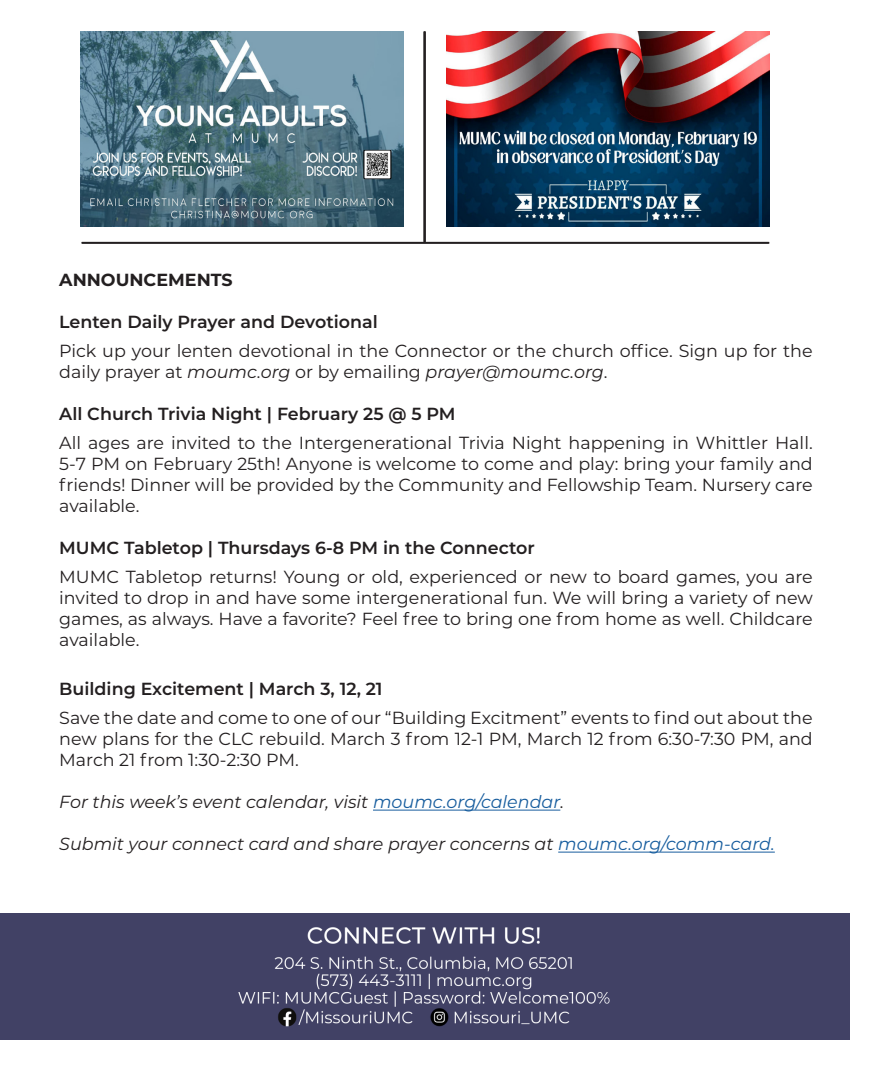
<style>
.page{position:relative;width:882px;height:1071px;background:#fff}
.page>*{position:absolute;margin:0;border:0;box-sizing:border-box;transform-origin:0 0}
.t1{font:17.5px/21px "Montserrat";color:#231f20;text-align:justify}
.t2{font:600 17.5px "Montserrat";color:#231f20}
.t3{font:italic 17.5px "Montserrat";color:#231f20}
.t4{font:700 17.5px "Montserrat";color:#231f20}
.s1{font-style:italic}
.s2{color:#175d9e}
</style>
<div class="page">
<img style="left:0;top:914px;width:850px;height:125px">
<hr style="left:81px;top:242px;width:688px;height:2px;background:#231f20">
<hr style="left:423px;top:32px;width:2px;height:210px;background:#231f20">
<img style="left:81px;top:32px;width:322px;height:195px">
<hr style="left:424px;top:32px;width:2px;height:210px;background:#231f20">
<img style="left:447px;top:32px;width:322px;height:195px">
<hr style="left:373px;top:810px;width:187px;height:1px;background:#175d9e">
<hr style="left:558px;top:852px;width:217px;height:1px;background:#175d9e">
<p class="t4" style="left:59px;top:267px;width:175px">ANNOUNCEMENTS</p>
<p class="t2" style="left:59px;top:309px;width:320px">Lenten Daily Prayer and Devotional</p>
<p class="t1" style="left:59px;top:340px;width:755px">Pick up your lenten devotional in the Connector or the church office. Sign up for the daily prayer at <span class="s1">moumc.org</span> or by emailing <span class="s1">prayer@moumc.org</span>.</p>
<p class="t2" style="left:59px;top:401px;width:398px">All Church Trivia Night | February 25 @ 5 PM</p>
<p class="t1" style="left:59px;top:431px;width:755px">All ages are invited to the Intergenerational Trivia Night happening in Whittler Hall.<br>5-7 PM on February 25th! Anyone is welcome to come and play: bring your family and friends! Dinner will be provided by the Community and Fellowship Team. Nursery care available.</p>
<p class="t2" style="left:59px;top:535px;width:477px">MUMC Tabletop | Thursdays 6-8 PM in the Connector</p>
<p class="t1" style="left:59px;top:565px;width:755px">MUMC Tabletop returns! Young or old, experienced or new to board games, you are invited to drop in and have some intergenerational fun. We will bring a variety of new games, as always. Have a favorite? Feel free to bring one from home as well. Childcare available.</p>
<p class="t2" style="left:59px;top:677px;width:325px">Building Excitement | March 3, 12, 21</p>
<p class="t1" style="left:59px;top:707px;width:755px">Save the date and come to one of our “Building Excitment” events to find out about the new plans for the CLC rebuild. March 3 from 12-1 PM, March 12 from 6:30-7:30 PM, and March 21 from 1:30-2:30 PM.</p>
<p class="t3" style="left:59px;top:790px;width:506px">For this week’s event calendar, visit <span class="s2">moumc.org/calendar</span>.</p>
<p class="t3" style="left:59px;top:832px;width:717px">Submit your connect card and share prayer concerns at <span class="s2">moumc.org/comm-card.</span></p>
</div>
